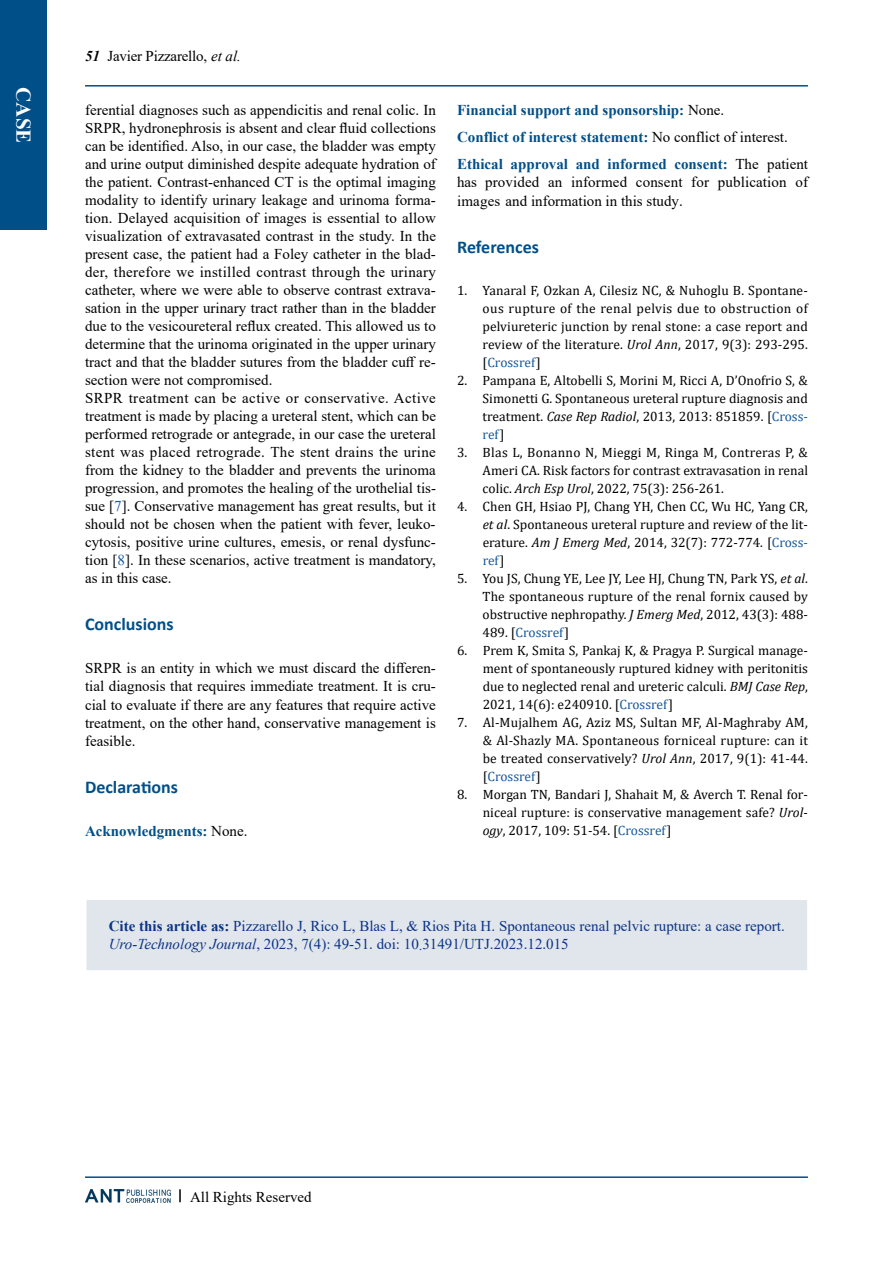
<style>
.page{position:relative;width:893px;height:1263px;background:#fff}
.page>*{position:absolute;margin:0;border:0;box-sizing:border-box;transform-origin:0 0}
.t1{font:700 21px "Times New Roman";color:#fff}
.t2{font:700 18px "Calibri";color:#004f88}
.t3{font:15px/18px "Times New Roman";color:#000}
.t4{font:15px/18px "Times New Roman";color:#0c3388}
.t5{font:700 15px/27px "Times New Roman";color:#004f88}
.t6{font:13.5px/18px "Cambria";color:#000;text-align:justify}
.s1{font-weight:700;font-style:italic}
.s2{font-style:italic}
.s3{color:#15599f}
.s4{font-weight:400;color:#000}
.s5{font-weight:700}
.s6{font-family:"Adobe Song Std";font-weight:300}
</style>
<div class="page">
<hr style="left:85px;top:85px;width:723px;height:2px;background:#004f88">
<hr style="left:85px;top:1176px;width:723px;height:2px;background:#004f88">
<img style="left:85px;top:1189px;width:85px;height:13px">
<svg style="left:179px;top:1189px;width:2px;height:13px"></svg>
<div style="left:0;top:0;width:47px;height:230px;background:#004f88"></div>
<div style="left:85px;top:898px;width:724px;height:74px;background:#e1e6ec;border:2px solid #fff"></div>
<h1 class="t1" style="left:39px;top:87px;width:58px;rotate:90deg">CASE</h1>
<p class="t3" style="left:85px;top:47px;width:157px"><span class="s1">51</span> Javier Pizzarello, <span class="s2">et al.</span></p>
<p class="t3" style="left:85px;top:100px;width:352px">ferential diagnoses such as appendicitis and renal colic. In SRPR, hydronephrosis is absent and clear fluid collections can be identified. Also, in our case, the bladder was empty and urine output diminished despite adequate hydration of the patient. Contrast-enhanced CT is the optimal imaging modality to identify urinary leakage and urinoma forma&shy;tion. Delayed acquisition of images is essential to allow visualization of extravasated contrast in the study. In the present case, the patient had a Foley catheter in the blad&shy;der, therefore we instilled contrast through the urinary catheter, where we were able to observe contrast extrava&shy;sation in the upper urinary tract rather than in the bladder due to the vesicoureteral reflux created. This allowed us to determine that the urinoma originated in the upper urinary tract and that the bladder sutures from the bladder cuff re&shy;section were not compromised.<br>SRPR treatment can be active or conservative. Active treatment is made by placing a ureteral stent, which can be performed retrograde or antegrade, in our case the ureteral stent was placed retrograde. The stent drains the urine from the kidney to the bladder and prevents the urinoma progression, and promotes the healing of the urothelial tis&shy;sue [<span class="s3">7</span>]. Conservative management has great results, but it should not be chosen when the patient with fever, leuko&shy;cytosis, positive urine cultures, emesis, or renal dysfunc&shy;tion [<span class="s3">8</span>]. In these scenarios, active treatment is mandatory, as in this case.</p>
<p class="t2" style="left:85px;top:611px;width:90px">Conclusions</p>
<p class="t3" style="left:85px;top:658px;width:352px;text-align:justify">SRPR is an entity in which we must discard the differen&shy;tial diagnosis that requires immediate treatment. It is cru&shy;cial to evaluate if there are any features that require active treatment, on the other hand, conservative management is feasible.</p>
<p class="t2" style="left:85px;top:775px;width:95px">Declarations</p>
<p class="t5" style="left:85px;top:817px;width:164px">Acknowledgments: <span class="s4">None.</span></p>
<p class="t5" style="left:457px;top:96px;width:352px">Financial support and sponsorship: <span class="s4">None.<br></span>Conflict of interest statement: <span class="s4">No conflict of interest.<br></span>Ethical approval and informed consent: <span class="s4">The patient</span></p>
<p class="t3" style="left:457px;top:173px;width:352px;line-height:18.5px">has provided an informed consent for publication of images and information in this study.</p>
<p class="t2" style="left:457px;top:234px;width:83px">References</p>
<p class="t6" style="left:483px;top:281px;width:327px;text-indent:-26px">1. Yanaral F, Ozkan A, Cilesiz NC, &amp; Nuhoglu B. Spontane&shy;ous rupture of the renal pelvis due to obstruction of pelviureteric junction by renal stone: a case report and review of the literature. <span class="s2">Urol Ann</span>, 2017, 9(3): 293-295. [<span class="s3">Crossref</span>]</p>
<p class="t6" style="left:483px;top:371px;width:327px;text-indent:-26px">2. Pampana E, Altobelli S, Morini M, Ricci A, D’Onofrio S, &amp; Simonetti G. Spontaneous ureteral rupture diagnosis and treatment. <span class="s2">Case Rep Radiol</span>, 2013, 2013: 851859. [<span class="s3">Cross&shy;ref</span>]</p>
<p class="t6" style="left:483px;top:443px;width:327px;text-indent:-26px">3. Blas L, Bonanno N, Mieggi M, Ringa M, Contreras P, &amp; Ameri CA. Risk factors for contrast extravasation in renal colic. <span class="s2">Arch Esp Urol</span>, 2022, 75(3): 256-261.</p>
<p class="t6" style="left:483px;top:497px;width:327px;text-indent:-26px">4. Chen GH, Hsiao PJ, Chang YH, Chen CC, Wu HC, Yang CR, <span class="s2">et al</span>. Spontaneous ureteral rupture and review of the lit&shy;erature. <span class="s2">Am J Emerg Med</span>, 2014, 32(7): 772-774. [<span class="s3">Cross&shy;ref</span>]</p>
<p class="t6" style="left:483px;top:569px;width:327px;text-indent:-26px">5. You JS, Chung YE, Lee JY, Lee HJ, Chung TN, Park YS, <span class="s2">et al</span>.<br>The spontaneous rupture of the renal fornix caused by obstructive nephropathy. <span class="s2">J Emerg Med</span>, 2012, 43(3): 488- 489. [<span class="s3">Crossref</span>]</p>
<p class="t6" style="left:483px;top:641px;width:327px;text-indent:-26px">6. Prem K, Smita S, Pankaj K, &amp; Pragya P. Surgical manage&shy;ment of spontaneously ruptured kidney with peritonitis due to neglected renal and ureteric calculi. <span class="s2">BMJ Case Rep</span>, 2021, 14(6): e240910. [<span class="s3">Crossref</span>]</p>
<p class="t6" style="left:483px;top:713px;width:327px;text-indent:-26px">7. Al-Mujalhem AG, Aziz MS, Sultan MF, Al-Maghraby AM, &amp; Al-Shazly MA. Spontaneous forniceal rupture: can it be treated conservatively? <span class="s2">Urol Ann</span>, 2017, 9(1): 41-44. [<span class="s3">Crossref</span>]</p>
<p class="t6" style="left:483px;top:785px;width:327px;text-indent:-26px">8. Morgan TN, Bandari J, Shahait M, &amp; Averch T. Renal for&shy;niceal rupture: is conservative management safe? <span class="s2">Urol&shy;ogy</span>, 2017, 109: 51-54. [<span class="s3">Crossref</span>]</p>
<p class="t4" style="left:109px;top:917px;width:678px"><span class="s5">Cite this article as:</span> Pizzarello J, Rico L, Blas L, &amp; Rios Pita H. Spontaneous renal pelvic rupture: a case report.<br><span class="s2">Uro-Technology Journal</span>, 2023, 7(4): 49-51. doi: 10<span class="s6">.</span>31491/UTJ.2023.12.015</p>
<p class="t3" style="left:190px;top:1187px;width:123px">All Rights Reserved</p>
</div>
